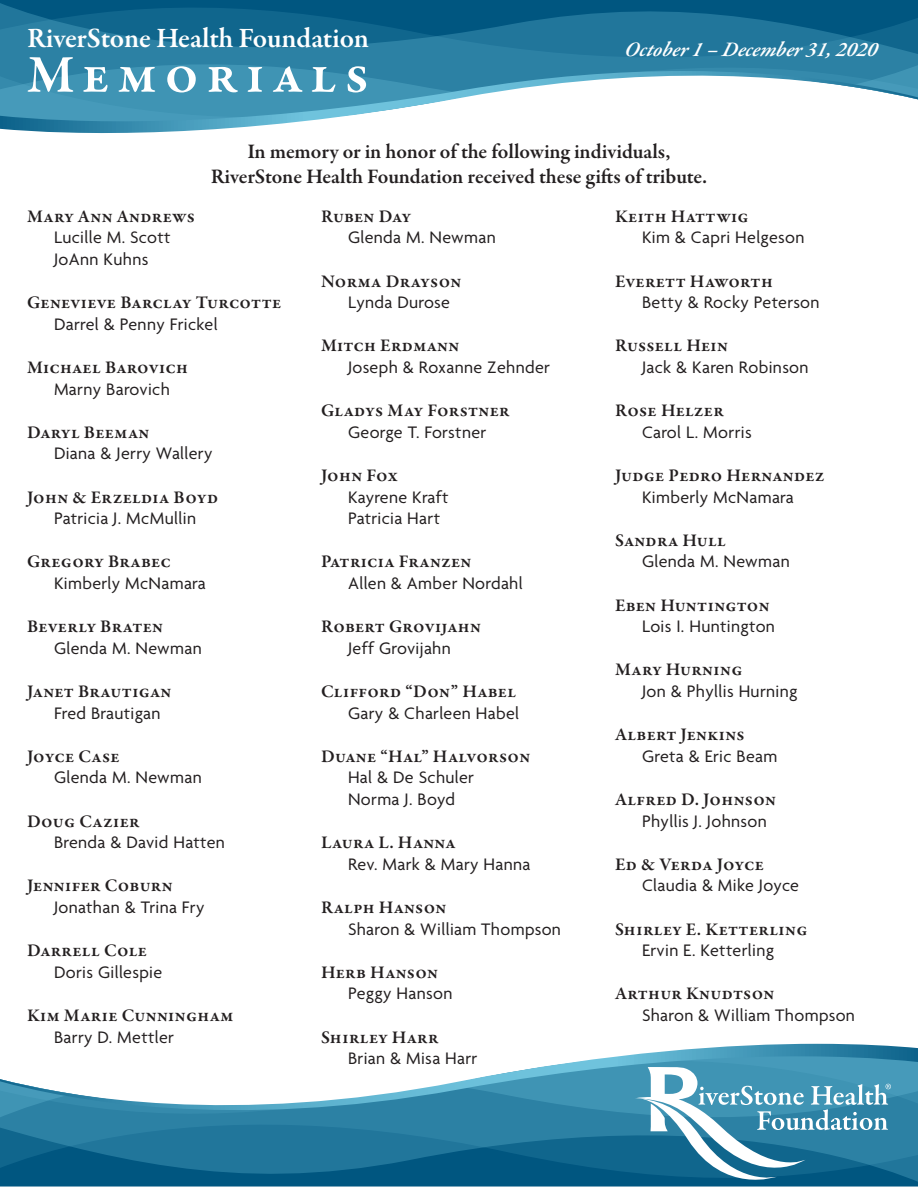
<style>
.page{position:relative;width:918px;height:1188px;background:#fff}
.page>*{position:absolute;margin:0;border:0;box-sizing:border-box;transform-origin:0 0}
.t1{font:600 54px "Garamond Premr Pro";letter-spacing:.145em;color:#fff}
.t2{font:600 28.5px "Garamond Premr Pro";letter-spacing:-.025em;color:#fff}
.t3{font:600 21px/25.2px "Garamond Premr Pro";letter-spacing:-.035em;color:#231f20;text-align:center}
.t4{font:italic 600 21px "Garamond Premr Pro";color:#fff}
.t5{font:18px "Agenda";letter-spacing:.02em;color:#231f20}
.t6{font:600 18px "Garamond Premr Pro";letter-spacing:.015em;color:#231f20}
</style>
<div class="page">
<svg style="left:0;top:0;width:918px;height:47px;background:#10668d"></svg>
<svg style="left:0;top:47px;width:918px;height:10px;background:#297ea1"></svg>
<svg style="left:0;top:57px;width:918px;height:76px"></svg>
<svg style="left:0;top:1136px;width:918px;height:51px;background:#12668d"></svg>
<svg style="left:0;top:1131px;width:918px;height:5px;background:#267b9f"></svg>
<svg style="left:0;top:1044px;width:918px;height:87px"></svg>
<svg style="left:634px;top:1067px;width:257px;height:113px"></svg>
<p class="t2" style="left:27px;top:20px;width:344px">RiverStone Health Foundation</p>
<p class="t1" style="left:27px;top:42px;width:344px">Memorials</p>
<p class="t4" style="left:624px;top:36px;width:259px">October1 – December31,2020</p>
<p class="t3" style="left:211px;top:139px;width:498px">In memory or in honor of the following individuals,<br>RiverStone Health Foundation received these gifts of tribute.</p>
<p class="t6" style="left:27px;top:205px;width:169px">Mary Ann Andrews</p>
<p class="t5" style="left:54px;top:228px;width:118px">Lucille M. Scott</p>
<p class="t5" style="left:54px;top:249px;width:96px">JoAnn Kuhns</p>
<p class="t6" style="left:27px;top:292px;width:256px">Genevieve Barclay Turcotte</p>
<p class="t5" style="left:54px;top:314px;width:165px">Darrel &amp; Penny Frickel</p>
<p class="t6" style="left:27px;top:356px;width:162px">Michael Barovich</p>
<p class="t5" style="left:54px;top:379px;width:117px">Marny Barovich</p>
<p class="t6" style="left:27px;top:421px;width:124px">Daryl Beeman</p>
<p class="t5" style="left:54px;top:444px;width:160px">Diana &amp; Jerry Wallery</p>
<p class="t6" style="left:27px;top:486px;width:193px">John &amp; Erzeldia Boyd</p>
<p class="t5" style="left:54px;top:509px;width:144px">Patricia J. McMullin</p>
<p class="t6" style="left:27px;top:551px;width:146px">Gregory Brabec</p>
<p class="t5" style="left:54px;top:573px;width:153px">Kimberly McNamara</p>
<p class="t6" style="left:27px;top:616px;width:138px">Beverly Braten</p>
<p class="t5" style="left:54px;top:638px;width:149px">Glenda M. Newman</p>
<p class="t6" style="left:27px;top:680px;width:146px">Janet Brautigan</p>
<p class="t5" style="left:54px;top:703px;width:108px">Fred Brautigan</p>
<p class="t6" style="left:27px;top:745px;width:94px">Joyce Case</p>
<p class="t5" style="left:54px;top:768px;width:149px">Glenda M. Newman</p>
<p class="t6" style="left:27px;top:810px;width:114px">Doug Cazier</p>
<p class="t5" style="left:54px;top:833px;width:172px">Brenda &amp; David Hatten</p>
<p class="t6" style="left:27px;top:875px;width:147px">Jennifer Coburn</p>
<p class="t5" style="left:54px;top:897px;width:152px">Jonathan &amp; Trina Fry</p>
<p class="t6" style="left:27px;top:940px;width:122px">Darrell Cole</p>
<p class="t5" style="left:54px;top:962px;width:110px">Doris Gillespie</p>
<p class="t6" style="left:27px;top:1004px;width:208px">Kim Marie Cunningham</p>
<p class="t5" style="left:54px;top:1027px;width:122px">Barry D. Mettler</p>
<p class="t6" style="left:321px;top:205px;width:92px">Ruben Day</p>
<p class="t5" style="left:348px;top:228px;width:149px">Glenda M. Newman</p>
<p class="t6" style="left:321px;top:270px;width:142px">Norma Drayson</p>
<p class="t5" style="left:348px;top:293px;width:103px">Lynda Durose</p>
<p class="t6" style="left:321px;top:335px;width:140px">Mitch Erdmann</p>
<p class="t5" style="left:348px;top:357px;width:204px">Joseph &amp; Roxanne Zehnder</p>
<p class="t6" style="left:321px;top:400px;width:190px">Gladys May Forstner</p>
<p class="t5" style="left:348px;top:422px;width:140px">George T. Forstner</p>
<p class="t6" style="left:321px;top:464px;width:79px">John Fox</p>
<p class="t5" style="left:348px;top:487px;width:102px">Kayrene Kraft</p>
<p class="t5" style="left:348px;top:509px;width:94px">Patricia Hart</p>
<p class="t6" style="left:321px;top:551px;width:152px">Patricia Franzen</p>
<p class="t5" style="left:348px;top:573px;width:176px">Allen &amp; Amber Nordahl</p>
<p class="t6" style="left:321px;top:616px;width:162px">Robert Grovijahn</p>
<p class="t5" style="left:348px;top:638px;width:104px">Jeff Grovijahn</p>
<p class="t6" style="left:321px;top:680px;width:197px">Clifford “Don” Habel</p>
<p class="t5" style="left:348px;top:703px;width:173px">Gary &amp; Charleen Habel</p>
<p class="t6" style="left:321px;top:745px;width:211px">Duane “Hal” Halvorson</p>
<p class="t5" style="left:348px;top:768px;width:128px">Hal &amp; De Schuler</p>
<p class="t5" style="left:348px;top:789px;width:109px">Norma J. Boyd</p>
<p class="t6" style="left:321px;top:832px;width:136px">Laura L. Hanna</p>
<p class="t5" style="left:348px;top:854px;width:184px">Rev. Mark &amp; Mary Hanna</p>
<p class="t6" style="left:321px;top:896px;width:127px">Ralph Hanson</p>
<p class="t5" style="left:348px;top:919px;width:214px">Sharon &amp; William Thompson</p>
<p class="t6" style="left:321px;top:961px;width:119px">Herb Hanson</p>
<p class="t5" style="left:348px;top:984px;width:106px">Peggy Hanson</p>
<p class="t6" style="left:321px;top:1026px;width:119px">Shirley Harr</p>
<p class="t5" style="left:348px;top:1049px;width:131px">Brian &amp; Misa Harr</p>
<p class="t6" style="left:615px;top:205px;width:135px">Keith Hattwig</p>
<p class="t5" style="left:642px;top:228px;width:164px">Kim &amp; Capri Helgeson</p>
<p class="t6" style="left:615px;top:270px;width:159px">Everett Haworth</p>
<p class="t5" style="left:642px;top:293px;width:179px">Betty &amp; Rocky Peterson</p>
<p class="t6" style="left:615px;top:335px;width:115px">Russell Hein</p>
<p class="t5" style="left:642px;top:357px;width:168px">Jack &amp; Karen Robinson</p>
<p class="t6" style="left:615px;top:400px;width:110px">Rose Helzer</p>
<p class="t5" style="left:642px;top:422px;width:111px">Carol L. Morris</p>
<p class="t6" style="left:615px;top:464px;width:211px">Judge Pedro Hernandez</p>
<p class="t5" style="left:642px;top:487px;width:153px">Kimberly McNamara</p>
<p class="t6" style="left:615px;top:529px;width:112px">Sandra Hull</p>
<p class="t5" style="left:642px;top:552px;width:149px">Glenda M. Newman</p>
<p class="t6" style="left:615px;top:594px;width:156px">Eben Huntington</p>
<p class="t5" style="left:642px;top:617px;width:135px">Lois I. Huntington</p>
<p class="t6" style="left:615px;top:659px;width:129px">Mary Hurning</p>
<p class="t5" style="left:642px;top:681px;width:157px">Jon &amp; Phyllis Hurning</p>
<p class="t6" style="left:615px;top:724px;width:131px">Albert Jenkins</p>
<p class="t5" style="left:642px;top:746px;width:137px">Greta &amp; Eric Beam</p>
<p class="t6" style="left:615px;top:788px;width:163px">Alfred D. Johnson</p>
<p class="t5" style="left:642px;top:811px;width:126px">Phyllis J. Johnson</p>
<p class="t6" style="left:615px;top:853px;width:151px">Ed &amp; Verda Joyce</p>
<p class="t5" style="left:642px;top:876px;width:159px">Claudia &amp; Mike Joyce</p>
<p class="t6" style="left:615px;top:918px;width:194px">Shirley E. Ketterling</p>
<p class="t5" style="left:642px;top:941px;width:134px">Ervin E. Ketterling</p>
<p class="t6" style="left:615px;top:983px;width:161px">Arthur Knudtson</p>
<p class="t5" style="left:642px;top:1005px;width:214px">Sharon &amp; William Thompson</p>
</div>
